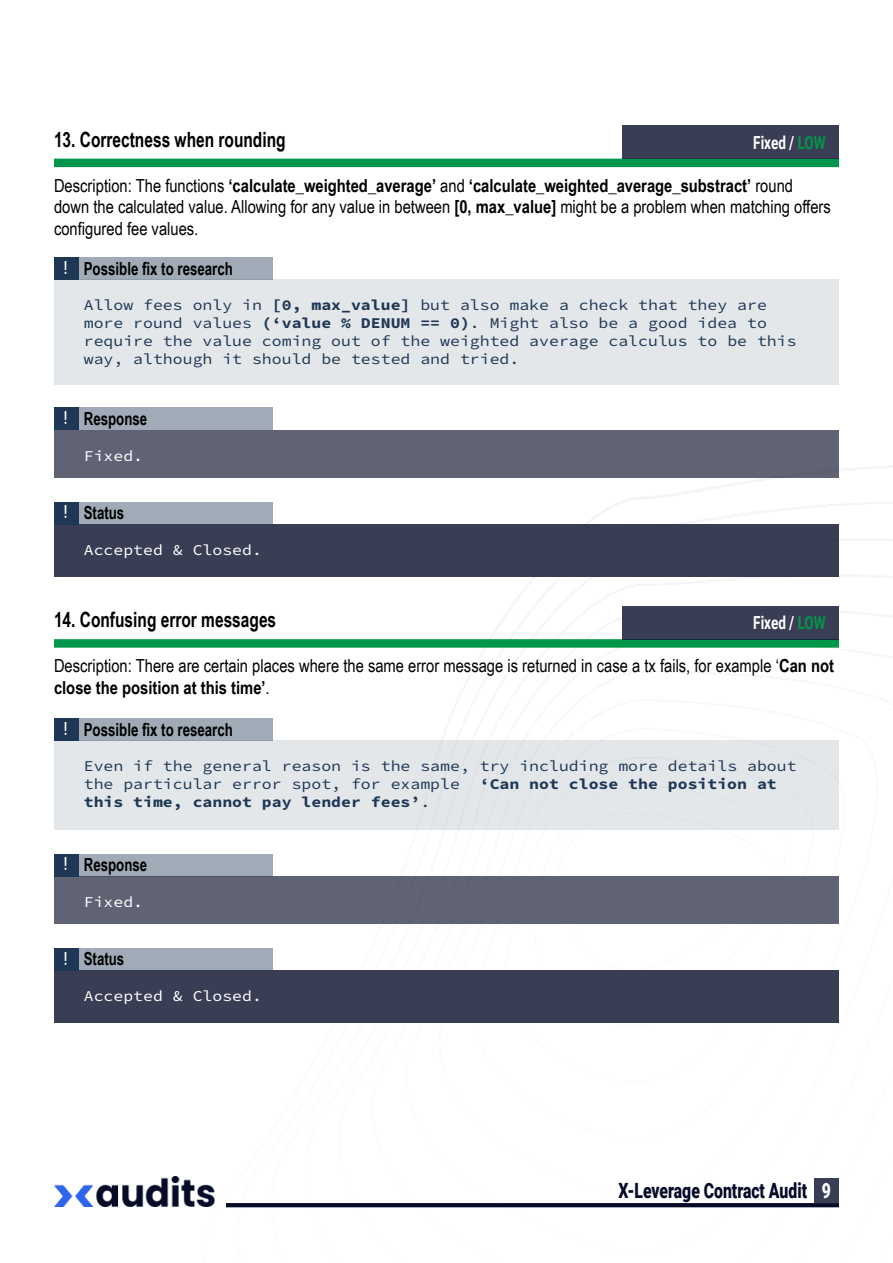
<style>
.page{position:relative;width:893px;height:1263px;background:#fff}
.page>*{position:absolute;margin:0;border:0;box-sizing:border-box;transform-origin:0 0}
.t1{font:700 21px "Arial Narrow";color:#000;scale:.9 1}
.t2{font:900 21px "Roboto";color:#060b27;scale:.75 1}
.t3{font:900 21px "Roboto";color:#fff;scale:.75 1}
.t4{font:18px/21.6px "Arial Narrow";color:#000}
.t5{font:700 18px "Arial Narrow";color:#000;scale:.9 1}
.t6{font:700 18px "Roboto";color:#fff;scale:.75 1}
.t7{font:500 18px "Roboto";color:#fff;scale:.75 1}
.t8{font:15px/18px "Source Code Variable";color:#1e3754;scale:1.1 1}
.t9{font:15px "Source Code Variable";color:#fff;scale:1.1 1}
.s1{color:#01974b}
.s2{font-weight:700}
</style>
<div class="page">
<img style="left:203px;top:465px;width:690px;height:743px">
<div style="left:814px;top:1178px;width:25px;height:25px;background:#3a3e54"></div>
<img style="left:54px;top:1176px;width:160px;height:30px">
<svg style="left:226px;top:1203px;width:613px;height:4px;background:#0a0f2a"></svg>
<div style="left:54px;top:741px;width:785px;height:89px;background:#e4e7ea"></div>
<div style="left:54px;top:718px;width:24px;height:23px;background:#1d3754"></div>
<div style="left:78px;top:718px;width:194px;height:23px;background:#a0abb7"></div>
<div style="left:54px;top:639px;width:785px;height:9px;background:#01974b"></div>
<div style="left:622px;top:606px;width:217px;height:33px;background:#3a3e54"></div>
<div style="left:54px;top:280px;width:785px;height:105px;background:#e4e7ea"></div>
<div style="left:54px;top:257px;width:24px;height:23px;background:#1d3754"></div>
<div style="left:78px;top:257px;width:194px;height:23px;background:#a0abb7"></div>
<div style="left:54px;top:159px;width:785px;height:8px;background:#01974b"></div>
<div style="left:622px;top:125px;width:217px;height:34px;background:#3a3e54"></div>
<div style="left:54px;top:430px;width:785px;height:48px;background:#5f6374"></div>
<div style="left:54px;top:408px;width:24px;height:22px;background:#1d3754"></div>
<div style="left:78px;top:408px;width:194px;height:22px;background:#a0abb7"></div>
<div style="left:54px;top:876px;width:785px;height:48px;background:#5f6374"></div>
<div style="left:54px;top:854px;width:24px;height:22px;background:#1d3754"></div>
<div style="left:78px;top:854px;width:194px;height:22px;background:#a0abb7"></div>
<div style="left:54px;top:524px;width:785px;height:53px;background:#3a3e54"></div>
<div style="left:54px;top:502px;width:24px;height:22px;background:#1d3754"></div>
<div style="left:78px;top:502px;width:194px;height:22px;background:#a0abb7"></div>
<div style="left:54px;top:971px;width:785px;height:52px;background:#3a3e54"></div>
<div style="left:54px;top:948px;width:24px;height:23px;background:#1d3754"></div>
<div style="left:78px;top:948px;width:194px;height:23px;background:#a0abb7"></div>
<p class="t1" style="left:54px;top:123px;width:259px">13. Correctness when rounding</p>
<p class="t6" style="left:753px;top:130px;width:98px">Fixed / <span class="s1">LOW</span></p>
<p class="t4" style="left:54px;top:174px;width:778px">Description: The functions <span class="s2">‘calculate_weighted_average’</span> and <span class="s2">‘calculate_weighted_average_substract’</span> round down the calculated value. Allowing for any value in between <span class="s2">[0, max_value]</span> might be a problem when matching offers configured fee values.</p>
<p class="t7" style="left:64px;top:255px;width:6px">!</p>
<p class="t5" style="left:84px;top:255px;width:167px">Possible fix to research</p>
<p class="t8" style="left:84px;top:296px;width:649px">Allow fees only in [0, max_value] but also make a check that they are more round values (‘value % DENUM == 0). Might also be a good idea to require the value coming out of the weighted average calculus to be this way, although it should be tested and tried.</p>
<p class="t7" style="left:64px;top:405px;width:6px">!</p>
<p class="t5" style="left:84px;top:405px;width:72px">Response</p>
<p class="t9" style="left:84px;top:445px;width:56px">Fixed.</p>
<p class="t7" style="left:64px;top:499px;width:6px">!</p>
<p class="t5" style="left:84px;top:499px;width:47px">Status</p>
<p class="t9" style="left:84px;top:539px;width:164px">Accepted &amp; Closed.</p>
<p class="t1" style="left:54px;top:604px;width:248px">14. Confusing error messages</p>
<p class="t6" style="left:753px;top:610px;width:98px">Fixed / <span class="s1">LOW</span></p>
<p class="t4" style="left:54px;top:654px;width:781px">Description: There are certain places where the same error message is returned in case a tx fails, for example ‘<span class="s2">Can not close the position at this time’</span>.</p>
<p class="t7" style="left:64px;top:716px;width:6px">!</p>
<p class="t5" style="left:84px;top:716px;width:167px">Possible fix to research</p>
<p class="t8" style="left:84px;top:758px;width:649px">Even if the general reason is the same, try including more details about the particular error spot, for example</p>
<p class="t8" style="left:480px;top:776px;width:272px">‘Can not close the position at</p>
<p class="t8" style="left:84px;top:794px;width:316px">this time, cannot pay lender fees’.</p>
<p class="t7" style="left:64px;top:851px;width:6px">!</p>
<p class="t5" style="left:84px;top:851px;width:72px">Response</p>
<p class="t9" style="left:84px;top:891px;width:56px">Fixed.</p>
<p class="t7" style="left:64px;top:946px;width:6px">!</p>
<p class="t5" style="left:84px;top:945px;width:47px">Status</p>
<p class="t9" style="left:84px;top:985px;width:164px">Accepted &amp; Closed.</p>
<h1 class="t2" style="left:619px;top:1176px;width:253px">X-Leverage Contract Audit</h1>
<p class="t3" style="left:822px;top:1176px;width:14px">9</p>
</div>
